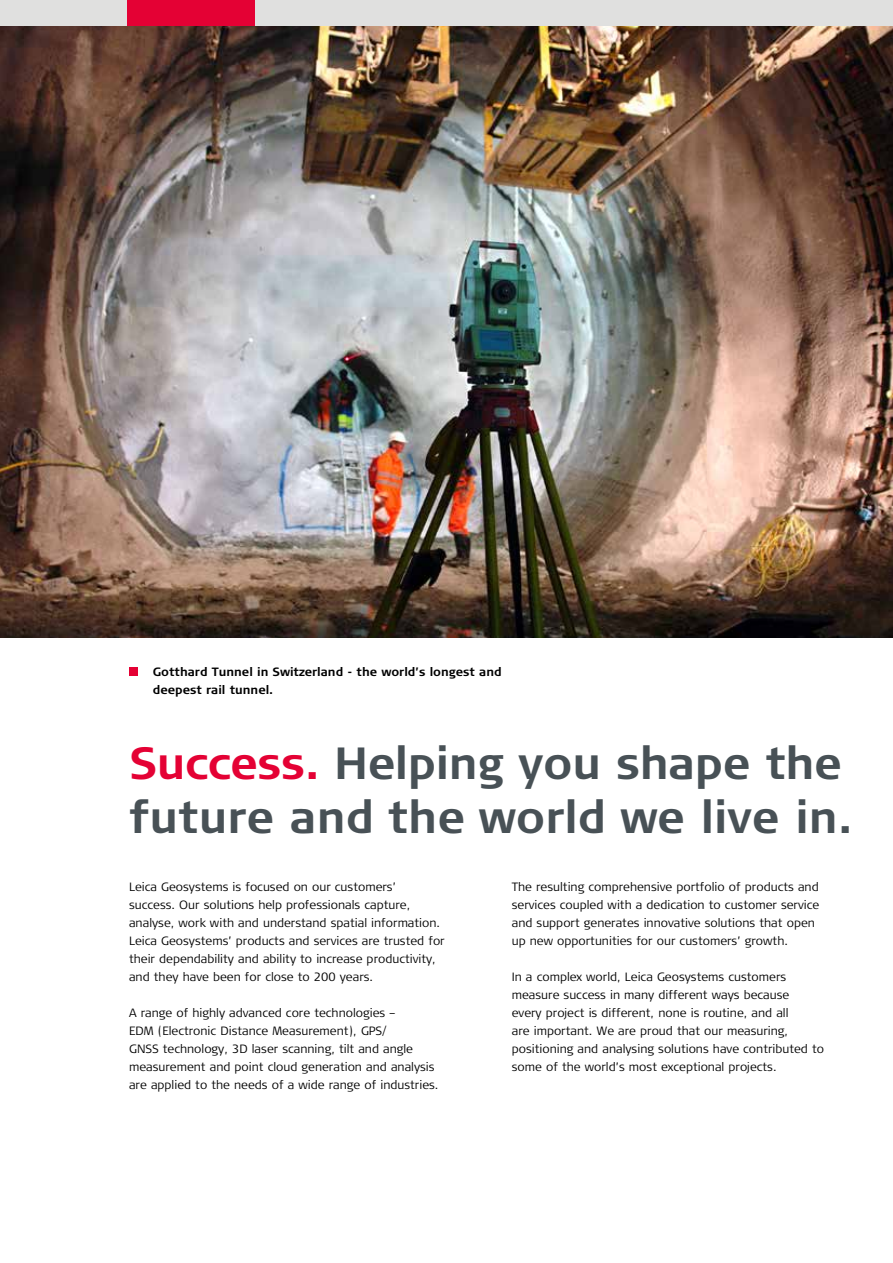
<style>
.page{position:relative;width:893px;height:1263px;background:#fff}
.page>*{position:absolute;margin:0;border:0;box-sizing:border-box;transform-origin:0 0}
.t1{font:700 45px/54px "Signa Column";letter-spacing:-.01em;color:#485156}
.t2{font:300 12px/18px "Signa Column";color:#000}
.t3{font:700 12px/18px "Signa Column";color:#000}
.s1{color:#e40134}
</style>
<div class="page">
<img style="left:0;top:26px;width:893px;height:612px">
<div style="left:0;top:0;width:893px;height:26px;background:#e0e0df"></div>
<div style="left:128px;top:0;width:127px;height:26px;background:#e40134"></div>
<div style="left:129px;top:667px;width:9px;height:8px;background:#e40134"></div>
<p class="t3" style="left:153px;top:663px;width:351px">Gotthard Tunnel in Switzerland - the world’s longest and deepest rail tunnel.</p>
<h1 class="t1" style="left:129px;top:738px;width:725px"><span class="s1">Success.</span> Helping you shape the future and the world we live in.</h1>
<p class="t2" style="left:129px;top:878px;width:317px">Leica Geosystems is focused on our customers’ success. Our solutions help professionals capture, analyse, work with and understand spatial information.<br>Leica Geosystems’ products and services are trusted for their dependability and ability to increase productivity, and they have been for close to 200 years.</p>
<p class="t2" style="left:129px;top:1004px;width:311px">A range of highly advanced core technologies –<br>EDM (Electronic Distance Measurement), GPS/<br>GNSS technology, 3D laser scanning, tilt and angle measurement and point cloud generation and analysis are applied to the needs of a wide range of industries.</p>
<p class="t2" style="left:512px;top:878px;width:309px">The resulting comprehensive portfolio of products and services coupled with a dedication to customer service and support generates innovative solutions that open up new opportunities for our customers’ growth.</p>
<p class="t2" style="left:512px;top:968px;width:314px">In a complex world, Leica Geosystems customers measure success in many different ways because<br>every project is different, none is routine, and all<br>are important. We are proud that our measuring, positioning and analysing solutions have contributed to some of the world’s most exceptional projects.</p>
</div>
